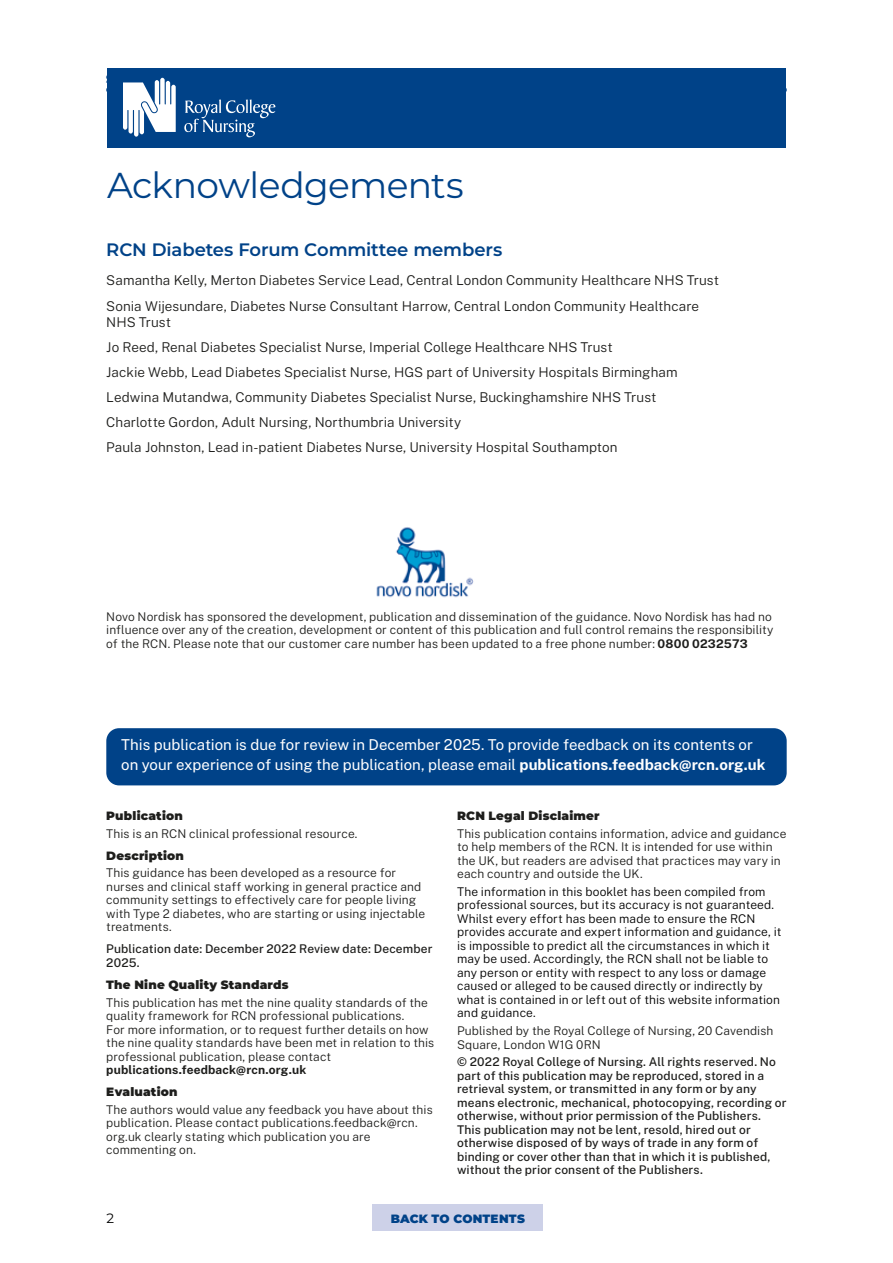
<style>
.page{position:relative;width:893px;height:1263px;background:#fff}
.page>*{position:absolute;margin:0;border:0;box-sizing:border-box;transform-origin:0 0}
.t1{font:36px "Montserrat";letter-spacing:-.015em;color:#004288}
.t2{font:600 18px "Montserrat";letter-spacing:-.005em;color:#004288}
.t3{font:15px/19.5px "Public Sans";color:#fff}
.t4{font:300 13.5px/25px "Public Sans";letter-spacing:.005em;color:#1e1e1c}
.t5{font:13.5px "Montserrat";color:#000}
.t6{font:300 12px/13.5px "Public Sans";letter-spacing:.01em;color:#1e1e1c}
.t7{font:500 12px/13.5px "Public Sans";letter-spacing:.01em;color:#1e1e1c}
.t8{font:300 12px/13.5px "Public Sans";letter-spacing:.005em;color:#000}
.t9{font:900 12px "Montserrat";letter-spacing:.02em;color:#1e1e1c}
.t10{font:700 12px "Public Sans";letter-spacing:.015em;color:#1e1e1c}
.t11{font:900 12px "Montserrat";letter-spacing:.015em;color:#004288}
.s1{font-weight:700}
</style>
<div class="page">
<div style="left:373px;top:1205px;width:170px;height:26px;background:#cdd1e8"></div>
<div style="left:107px;top:69px;width:679px;height:79px;background:#004288"></div>
<svg style="left:184px;top:100px;width:91px;height:37px"></svg>
<svg style="left:123px;top:78px;width:53px;height:59px"></svg>
<div style="left:106px;top:728px;width:681px;height:57px;background:#004288;border-radius:13px"></div>
<img style="left:376px;top:527px;width:98px;height:71px">
<h1 class="t1" style="left:107px;top:161px;width:358px">Acknowledgements</h1>
<h2 class="t2" style="left:106px;top:238px;width:397px">RCN Diabetes Forum Committee members</h2>
<p class="t4" style="left:106px;top:267px;width:614px">Samantha Kelly, Merton Diabetes Service Lead, Central London Community Healthcare NHS Trust<br>Sonia Wijesundare, Diabetes Nurse Consultant Harrow, Central London Community Healthcare</p>
<p class="t4" style="left:106px;top:309px;width:573px">NHS Trust<br>Jo Reed, Renal Diabetes Specialist Nurse, Imperial College Healthcare NHS Trust<br>Jackie Webb, Lead Diabetes Specialist Nurse, HGS part of University Hospitals Birmingham Ledwina Mutandwa, Community Diabetes Specialist Nurse, Buckinghamshire NHS Trust Charlotte Gordon, Adult Nursing, Northumbria University<br>Paula Johnston, Lead in-patient Diabetes Nurse, University Hospital Southampton</p>
<p class="t6" style="left:106px;top:609px;width:669px">Novo Nordisk has sponsored the development, publication and dissemination of the guidance. Novo Nordisk has had no influence over any of the creation, development or content of this publication and full control remains the responsibility of the RCN. Please note that our customer care number has been updated to a free phone number: <span class="s1">0800 0232573</span></p>
<p class="t3" style="left:121px;top:734px;width:646px">This publication is due for review in December 2025. To provide feedback on its contents or on your experience of using the publication, please email <span class="s1">publications.feedback@rcn.org.uk</span></p>
<p class="t9" style="left:106px;top:807px;width:78px">Publication</p>
<p class="t6" style="left:106px;top:826px;width:253px">This is an RCN clinical professional resource.</p>
<p class="t9" style="left:106px;top:847px;width:79px">Description</p>
<p class="t6" style="left:106px;top:865px;width:320px">This guidance has been developed as a resource for nurses and clinical staff working in general practice and community settings to effectively care for people living with Type 2 diabetes, who are starting or using injectable treatments.</p>
<p class="t7" style="left:106px;top:941px;width:328px">Publication date: December 2022 Review date: December<br>2025.</p>
<p class="t9" style="left:106px;top:976px;width:184px">The Nine Quality Standards</p>
<p class="t6" style="left:106px;top:995px;width:329px">This publication has met the nine quality standards of the quality framework for RCN professional publications.<br>For more information, or to request further details on how the nine quality standards have been met in relation to this professional publication, please contact</p>
<p class="t10" style="left:106px;top:1061px;width:202px">publications.feedback@rcn.org.uk</p>
<p class="t9" style="left:106px;top:1084px;width:73px">Evaluation</p>
<p class="t6" style="left:106px;top:1102px;width:328px">The authors would value any feedback you have about this publication. Please contact publications.feedback@rcn. org.uk clearly stating which publication you are commenting on.</p>
<p class="t9" style="left:457px;top:807px;width:144px">RCN Legal Disclaimer</p>
<p class="t6" style="left:457px;top:826px;width:331px">This publication contains information, advice and guidance to help members of the RCN. It is intended for use within the UK, but readers are advised that practices may vary in each country and outside the UK.</p>
<p class="t8" style="left:457px;top:884px;width:326px">The information in this booklet has been compiled from professional sources, but its accuracy is not guaranteed.<br>Whilst every effort has been made to ensure the RCN provides accurate and expert information and guidance, it is impossible to predict all the circumstances in which it may be used. Accordingly, the RCN shall not be liable to any person or entity with respect to any loss or damage caused or alleged to be caused directly or indirectly by what is contained in or left out of this website information and guidance.</p>
<p class="t6" style="left:457px;top:1023px;width:318px">Published by the Royal College of Nursing, 20 Cavendish<br>Square, London W1G 0RN</p>
<p class="t7" style="left:457px;top:1054px;width:331px">© 2022 Royal College of Nursing. All rights reserved. No part of this publication may be reproduced, stored in a retrieval system, or transmitted in any form or by any means electronic, mechanical, photocopying, recording or otherwise, without prior permission of the Publishers.<br>This publication may not be lent, resold, hired out or otherwise disposed of by ways of trade in any form of binding or cover other than that in which it is published, without the prior consent of the Publishers.</p>
<p class="t5" style="left:106px;top:1210px;width:9px">2</p>
<p class="t11" style="left:391px;top:1210px;width:136px">BACK TO CONTENTS</p>
</div>
